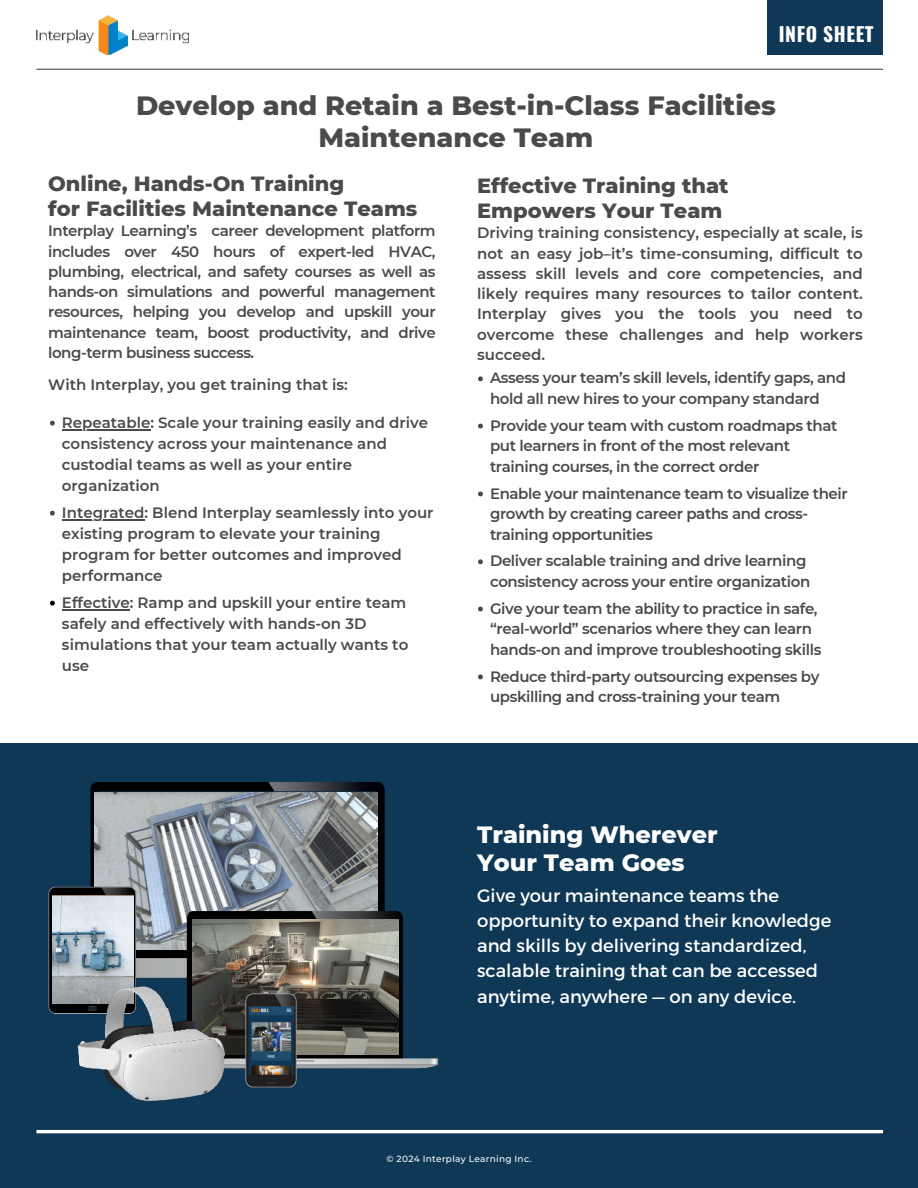
<style>
.page{position:relative;width:918px;height:1188px;background:#fff}
.page>*{position:absolute;margin:0;border:0;box-sizing:border-box;transform-origin:0 0}
.t1{font:800 27px/31.5px "Montserrat";color:#4a4a4b;text-align:center}
.t2{font:800 24px/28.5px "Montserrat";color:#fff}
.t3{font:800 21px/24.8px "Montserrat";color:#4a4a4b}
.t4{font:700 19.5px "Oswald";letter-spacing:.03em;color:#fff}
.t5{font:18px/25.2px "Montserrat";color:#fff}
.t6{font:600 15px/20.2px "Montserrat";letter-spacing:-.025em;color:#4a4a4b}
.t7{font:600 15px/21px "Montserrat";color:#4a4a4b}
.t8{font:500 9px "Montserrat";letter-spacing:.03em;color:#fff}
</style>
<div class="page">
<div style="left:767px;top:0;width:116px;height:54px;background:#0f3857"></div>
<hr style="left:36px;top:69px;width:847px;height:1px;background:#4a4a4b">
<img style="left:36px;top:15px;width:152px;height:40px">
<div style="left:0;top:743px;width:918px;height:445px;background:#0f3857"></div>
<hr style="left:36px;top:1130px;width:847px;height:3px;background:#fff">
<img style="left:90px;top:782px;width:295px;height:101px">
<img style="left:95px;top:792px;width:282px;height:91px">
<img style="left:48px;top:883px;width:79px;height:131px">
<img style="left:52px;top:895px;width:75px;height:108px">
<img style="left:127px;top:883px;width:312px;height:186px">
<img style="left:193px;top:920px;width:206px;height:135px">
<img style="left:71px;top:984px;width:159px;height:117px">
<img style="left:242px;top:989px;width:58px;height:99px">
<svg style="left:50px;top:421px;width:5px;height:5px"></svg>
<hr style="left:62px;top:429px;width:88px;height:1px;background:#4a4a4b">
<svg style="left:50px;top:511px;width:5px;height:5px"></svg>
<hr style="left:62px;top:519px;width:83px;height:1px;background:#4a4a4b">
<svg style="left:50px;top:601px;width:5px;height:5px"></svg>
<hr style="left:62px;top:609px;width:68px;height:1px;background:#4a4a4b">
<svg style="left:478px;top:376px;width:5px;height:5px"></svg>
<svg style="left:478px;top:424px;width:5px;height:4px"></svg>
<svg style="left:478px;top:491px;width:5px;height:5px"></svg>
<svg style="left:478px;top:559px;width:5px;height:5px"></svg>
<svg style="left:478px;top:607px;width:5px;height:4px"></svg>
<svg style="left:478px;top:674px;width:5px;height:5px"></svg>
<h3 class="t4" style="left:779px;top:24px;width:96px">INFO SHEET</h3>
<h1 class="t1" style="left:136px;top:89px;width:641px">Develop and Retain a Best-in-Class Facilities<br>Maintenance Team</h1>
<h3 class="t3" style="left:48px;top:170px;width:371px">Online, Hands-On Training<br>for Facilities Maintenance Teams</h3>
<p class="t6" style="left:48px;top:220px;width:389px;text-align:justify">Interplay Learning’s career development platform includes over 450 hours of expert-led HVAC, plumbing, electrical, and safety courses as well as hands-on simulations and powerful management resources, helping you develop and upskill your maintenance team, boost productivity, and drive long-term business success.</p>
<p class="t7" style="left:48px;top:374px;width:301px">With Interplay, you get training that is:</p>
<h3 class="t3" style="left:477px;top:172px;width:253px">Effective Training that<br>Empowers Your Team</h3>
<p class="t6" style="left:477px;top:222px;width:387px;text-align:justify">Driving training consistency, especially at scale, is not an easy job–it’s time-consuming, difficult to assess skill levels and core competencies, and likely requires many resources to tailor content.<br>Interplay gives you the tools you need to overcome these challenges and help workers succeed.</p>
<p class="t6" style="left:490px;top:367px;width:358px;line-height:20.7px">Assess your team’s skill levels, identify gaps, and hold all new hires to your company standard</p>
<p class="t6" style="left:490px;top:414px;width:349px;line-height:20.7px">Provide your team with custom roadmaps that put learners in front of the most relevant training courses, in the correct order</p>
<p class="t6" style="left:490px;top:482px;width:359px;line-height:20.7px">Enable your maintenance team to visualize their growth by creating career paths and cross&shy;training opportunities</p>
<p class="t6" style="left:490px;top:550px;width:322px;line-height:20.7px">Deliver scalable training and drive learning consistency across your entire organization</p>
<p class="t6" style="left:490px;top:597px;width:333px;line-height:20.7px">Give your team the ability to practice in safe, “real-world” scenarios where they can learn hands-on and improve troubleshooting skills</p>
<p class="t6" style="left:490px;top:665px;width:331px;line-height:20.7px">Reduce third-party outsourcing expenses by upskilling and cross-training your team</p>
<p class="t7" style="left:62px;top:411px;width:368px">Repeatable: Scale your training easily and drive consistency across your maintenance and custodial teams as well as your entire organization</p>
<p class="t7" style="left:62px;top:501px;width:373px">Integrated: Blend Interplay seamlessly into your existing program to elevate your training program for better outcomes and improved performance</p>
<p class="t7" style="left:62px;top:591px;width:348px">Effective: Ramp and upskill your entire team safely and effectively with hands-on 3D simulations that your team actually wants to use</p>
<h2 class="t2" style="left:477px;top:819px;width:242px">Training Wherever<br>Your Team Goes</h2>
<p class="t5" style="left:477px;top:883px;width:356px">Give your maintenance teams the opportunity to expand their knowledge and skills by delivering standardized, scalable training that can be accessed anytime, anywhere — on any device.</p>
<p class="t8" style="left:386px;top:1152px;width:147px">© 2024 Interplay Learning Inc.</p>
</div>
